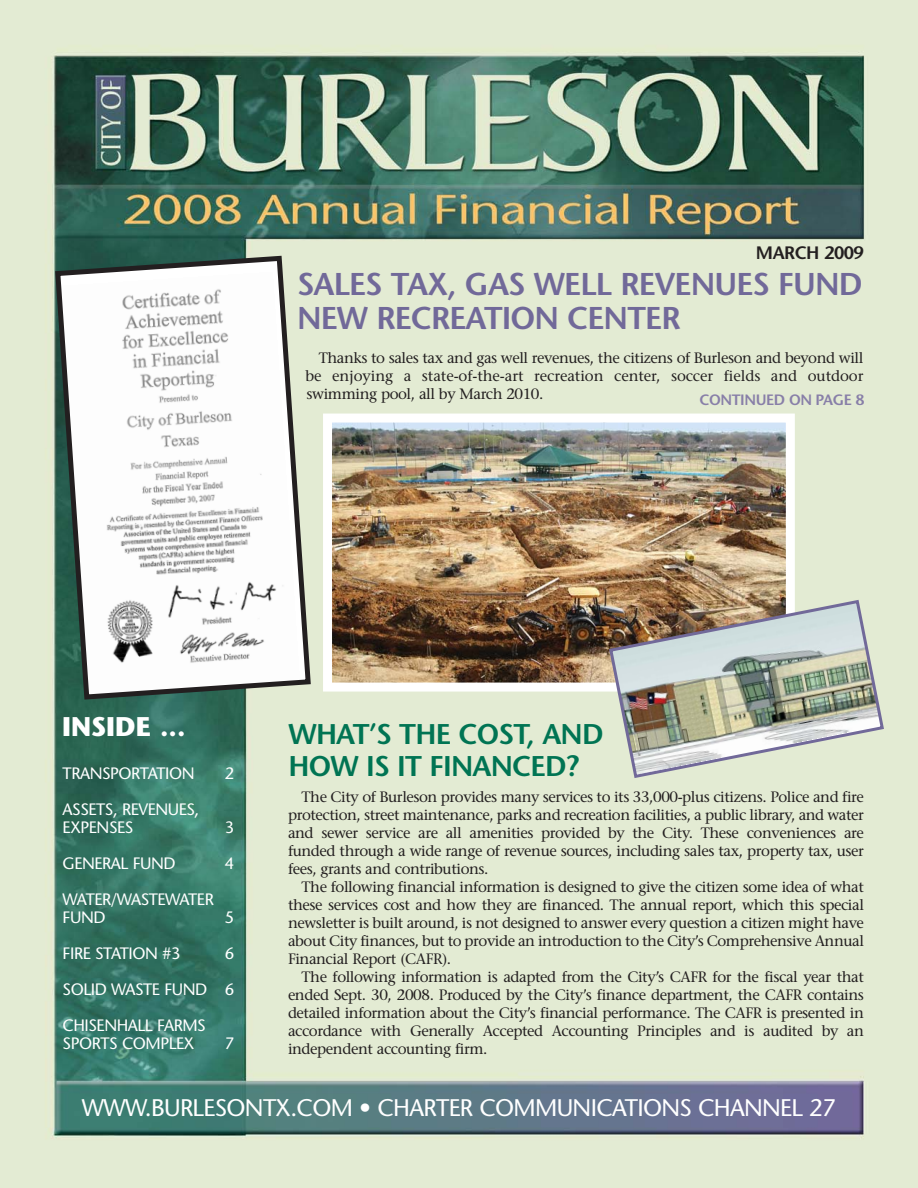
<style>
.page{position:relative;width:918px;height:1188px;background:#fff}
.page>*{position:absolute;margin:0;border:0;box-sizing:border-box;transform-origin:0 0}
.t1{font:600 31.5px/34.5px "Stone Sans";letter-spacing:-.03em;color:#716999}
.t2{font:600 28.5px/31.5px "Stone Sans";letter-spacing:-.03em;color:#007453}
.t3{font:700 27px "Stone Sans";color:#fff}
.t4{font:24px "Stone Sans";letter-spacing:-.03em;color:#fff}
.t5{font:600 18px "Stone Sans";letter-spacing:-.03em;color:#231f20}
.t6{font:16.5px/18px "Stone Sans";letter-spacing:-.03em;color:#fff}
.t7{font:15px/18px "Stone Serif";letter-spacing:-.03em;color:#231f20;text-align:justify}
.t8{font:600 15px "Stone Sans";letter-spacing:-.03em;color:#887fa8}
</style>
<div class="page">
<img style="left:0;top:0;width:918px;height:1188px">
<svg style="left:53px;top:253px;width:260px;height:449px"></svg>
<img style="left:333px;top:424px;width:452px;height:258px">
<div style="left:323px;top:414px;width:472px;height:278px;border:9px solid #fff"></div>
<img style="left:607px;top:598px;width:279px;height:182px">
<p class="t5" style="left:756px;top:246px;width:110px">MARCH 2009</p>
<h1 class="t1" style="left:297px;top:270px;width:567px">SALES TAX, GAS WELL REVENUES FUND<br>NEW RECREATION CENTER</h1>
<p class="t7" style="left:305px;top:350px;width:560px;text-indent:13px">Thanks to sales tax and gas well revenues, the citizens of Burleson and beyond will be enjoying a state-of-the-art recreation center, soccer fields and outdoor swimming pool, all by March 2010.</p>
<p class="t8" style="left:699px;top:394px;width:166px">CONTINUED ON PAGE 8</p>
<h3 class="t3" style="left:62px;top:716px;width:125px">INSIDE ...</h3>
<p class="t6" style="left:63px;top:766px;width:133px">TRANSPORTATION</p>
<p class="t6" style="left:225px;top:766px;width:11px">2</p>
<p class="t6" style="left:63px;top:802px;width:138px">ASSETS, REVENUES,<br>EXPENSES</p>
<p class="t6" style="left:225px;top:820px;width:11px">3</p>
<p class="t6" style="left:63px;top:856px;width:115px">GENERAL FUND</p>
<p class="t6" style="left:225px;top:856px;width:11px">4</p>
<p class="t6" style="left:63px;top:892px;width:153px">WATER/WASTEWATER<br>FUND</p>
<p class="t6" style="left:225px;top:910px;width:11px">5</p>
<p class="t6" style="left:63px;top:937px;width:173px;line-height:36px;text-align:justify;text-indent:162px">6<br>SOLID WASTE FUND 6<br>CHISENHALL FARMS</p>
<p class="t6" style="left:63px;top:1036px;width:133px">SPORTS COMPLEX</p>
<p class="t6" style="left:225px;top:1036px;width:11px">7</p>
<p class="t6" style="left:63px;top:946px;width:119px">FIRE STATION #3</p>
<h2 class="t2" style="left:288px;top:722px;width:317px">WHAT’S THE COST, AND<br>HOW IS IT FINANCED?</h2>
<p class="t7" style="left:288px;top:789px;width:578px;text-indent:14px">The City of Burleson provides many services to its 33,000-plus citizens. Police and fire protection, street maintenance, parks and recreation facilities, a public library, and water and sewer service are all amenities provided by the City. These conveniences are funded through a wide range of revenue sources, including sales tax, property tax, user fees, grants and contributions.</p>
<p class="t7" style="left:288px;top:879px;width:578px;text-indent:14px">The following financial information is designed to give the citizen some idea of what these services cost and how they are financed. The annual report, which this special newsletter is built around, is not designed to answer every question a citizen might have about City finances, but to provide an introduction to the City’s Comprehensive Annual Financial Report (CAFR).</p>
<p class="t7" style="left:288px;top:969px;width:578px;text-indent:14px">The following information is adapted from the City’s CAFR for the fiscal year that ended Sept. 30, 2008. Produced by the City’s finance department, the CAFR contains detailed information about the City’s financial performance. The CAFR is presented in accordance with Generally Accepted Accounting Principles and is audited by an independent accounting firm.</p>
<h3 class="t4" style="left:82px;top:1098px;width:756px">WWW.BURLESONTX.COM • CHARTER COMMUNICATIONS CHANNEL 27</h3>
</div>
